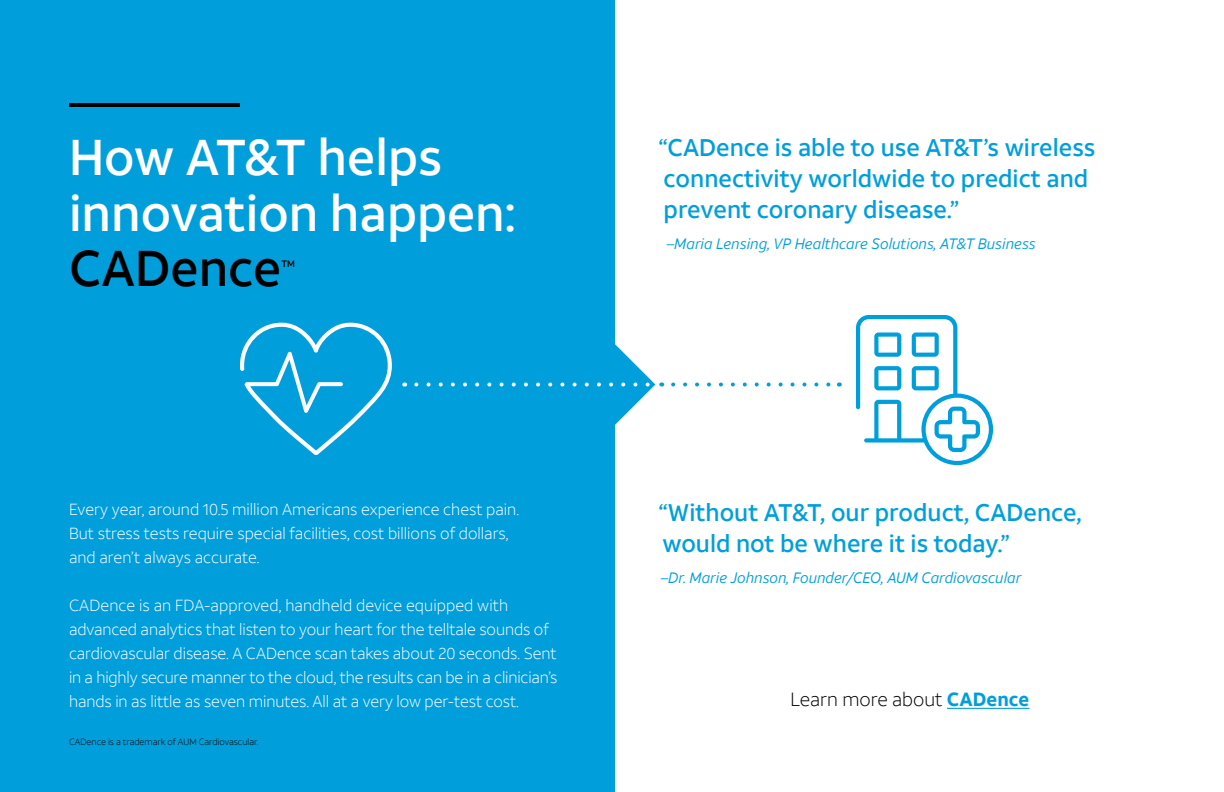
<style>
.page{position:relative;width:1224px;height:792px;background:#fff}
.page>*{position:absolute;margin:0;border:0;box-sizing:border-box;transform-origin:0 0}
.t1{font:500 50px/55.5px "ATT Aleck Sans";color:#fff}
.t2{font:500 50px "ATT Aleck Sans";color:#000}
.t3{font:500 24px/31px "ATT Aleck Sans";color:#009fdb}
.t4{font:300 19px "ATT Aleck Sans";color:#000}
.t5{font:300 16px/24px "ATT Aleck Sans";letter-spacing:-.005em;color:#fff}
.t6{font:italic 15px "ATT Aleck Sans";color:#009fdb}
.t7{font:500 9.3px "ATT Aleck Sans";color:#000}
.t8{font:300 9px "ATT Aleck Sans";color:#000}
.s1{font-weight:700;color:#009fdb}
</style>
<div class="page">
<div style="left:0;top:0;width:614px;height:792px;background:#009fdb"></div>
<hr style="left:69px;top:103px;width:171px;height:4px;background:#000">
<svg style="left:240px;top:323px;width:152px;height:132px"></svg>
<svg style="left:856px;top:315px;width:137px;height:150px"></svg>
<svg style="left:416px;top:343px;width:415px;height:83px"></svg>
<hr style="left:947px;top:708px;width:83px;height:1px;background:#009fdb">
<h1 class="t1" style="left:69px;top:130px;width:448px">How AT&amp;T helps innovation happen:</h1>
<h1 class="t2" style="left:69px;top:238px;width:214px">CADence</h1>
<p class="t7" style="left:281px;top:258px;width:15px">TM</p>
<p class="t5" style="left:69px;top:497px;width:452px">Every year, around 10.5 million Americans experience chest pain.<br>But stress tests require special facilities, cost billions of dollars, and aren’t always accurate.</p>
<p class="t5" style="left:69px;top:593px;width:490px">CADence is an FDA-approved, handheld device equipped with advanced analytics that listen to your heart for the telltale sounds of cardiovascular disease. A CADence scan takes about 20 seconds. Sent in a highly secure manner to the cloud, the results can be in a clinician’s hands in as little as seven minutes. All at a very low per-test cost.</p>
<p class="t8" style="left:69px;top:737px;width:191px">CADence is a trademark of AUM Cardiovascular.</p>
<h2 class="t3" style="left:658px;top:132px;width:439px">“CADence is able to use AT&amp;T’s wireless connectivity worldwide to predict and prevent coronary disease.”</h2>
<p class="t6" style="left:667px;top:235px;width:371px">–Maria Lensing, VP Healthcare Solutions, AT&amp;T Business</p>
<h2 class="t3" style="left:658px;top:497px;width:425px">“Without AT&amp;T, our product, CADence, would not be where it is today.”</h2>
<p class="t6" style="left:661px;top:568px;width:362px">–Dr. Marie Johnson, Founder/CEO, AUM Cardiovascular</p>
<p class="t4" style="left:790px;top:688px;width:241px">Learn more about <span class="s1">CADence</span></p>
</div>
